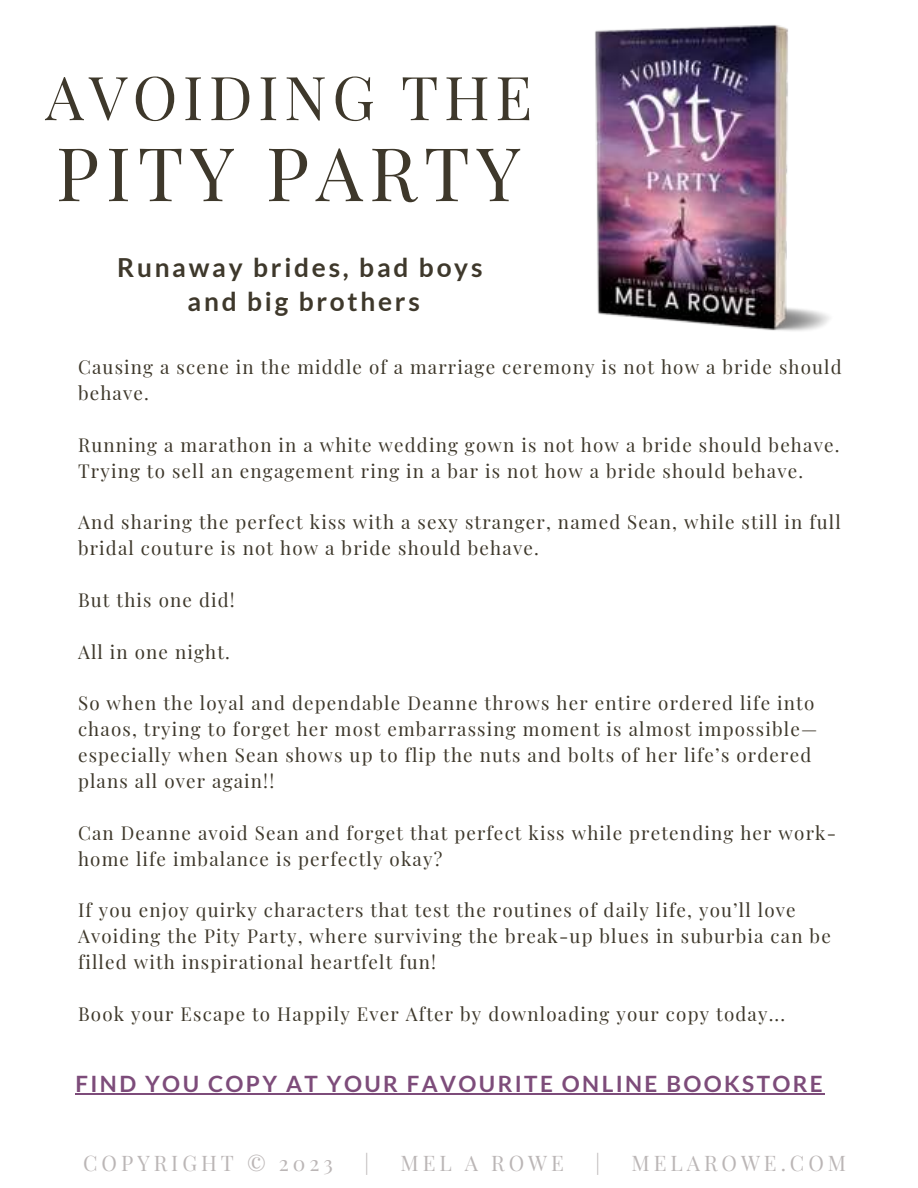
<style>
.page{position:relative;width:918px;height:1188px;background:#fff}
.page>*{position:absolute;margin:0;border:0;box-sizing:border-box;transform-origin:0 0}
.t1{font:74.1px "Playfair Display";letter-spacing:.09em;color:#3e382b}
.t2{font:60.6px "Playfair Display";letter-spacing:.09em;color:#3e382b}
.t3{font:700 26.25px/33.8px "Lato";letter-spacing:.105em;color:#3e382b;text-align:center}
.t4{font:700 22.5px "Lato";letter-spacing:.105em;color:#7d4c7a}
.t5{font:21px "Playfair Display";letter-spacing:.19em;color:#bbb6b6}
.t6{font:18.75px/25.8px "Playfair Display";letter-spacing:.06em;color:#3e382b}
</style>
<div class="page">
<img style="left:595px;top:24px;width:234px;height:307px">
<hr style="left:76px;top:1093px;width:749px;height:1px;background:#7d4c7a">
<h2 class="t2" style="left:45px;top:50px;width:488px">AVOIDING THE</h2>
<h1 class="t1" style="left:56px;top:116px;width:466px">PITY PARTY</h1>
<h3 class="t3" style="left:117px;top:251px;width:367px">Runaway brides, bad boys and big brothers</h3>
<p class="t6" style="left:78px;top:353px;width:765px">Causing a scene in the middle of a marriage ceremony is not how a bride should behave.</p>
<p class="t6" style="left:78px;top:430px;width:763px">Running a marathon in a white wedding gown is not how a bride should behave.<br>Trying to sell an engagement ring in a bar is not how a bride should behave.</p>
<p class="t6" style="left:78px;top:508px;width:764px">And sharing the perfect kiss with a sexy stranger, named Sean, while still in full bridal couture is not how a bride should behave.</p>
<p class="t6" style="left:78px;top:585px;width:158px">But this one did!</p>
<p class="t6" style="left:78px;top:637px;width:153px">All in one night.</p>
<p class="t6" style="left:78px;top:689px;width:741px">So when the loyal and dependable Deanne throws her entire ordered life into chaos, trying to forget her most embarrassing moment is almost impossible— especially when Sean shows up to flip the nuts and bolts of her life’s ordered plans all over again!!</p>
<p class="t6" style="left:78px;top:818px;width:760px">Can Deanne avoid Sean and forget that perfect kiss while pretending her work&shy;home life imbalance is perfectly okay?</p>
<p class="t6" style="left:78px;top:896px;width:754px">If you enjoy quirky characters that test the routines of daily life, you’ll love<br>Avoiding the Pity Party, where surviving the break-up blues in suburbia can be filled with inspirational heartfelt fun!</p>
<p class="t6" style="left:78px;top:999px;width:709px">Book your Escape to Happily Ever After by downloading your copy today...</p>
<p class="t4" style="left:76px;top:1071px;width:749px">FIND YOU COPY AT YOUR FAVOURITE ONLINE BOOKSTORE</p>
<p class="t5" style="left:83px;top:1146px;width:251px">COPYRIGHT © 2023</p>
<p class="t5" style="left:364px;top:1146px;width:6px">|</p>
<p class="t5" style="left:400px;top:1146px;width:165px">MEL A ROWE</p>
<p class="t5" style="left:595px;top:1146px;width:6px">|</p>
<p class="t5" style="left:632px;top:1146px;width:216px">MELAROWE.COM</p>
</div>
